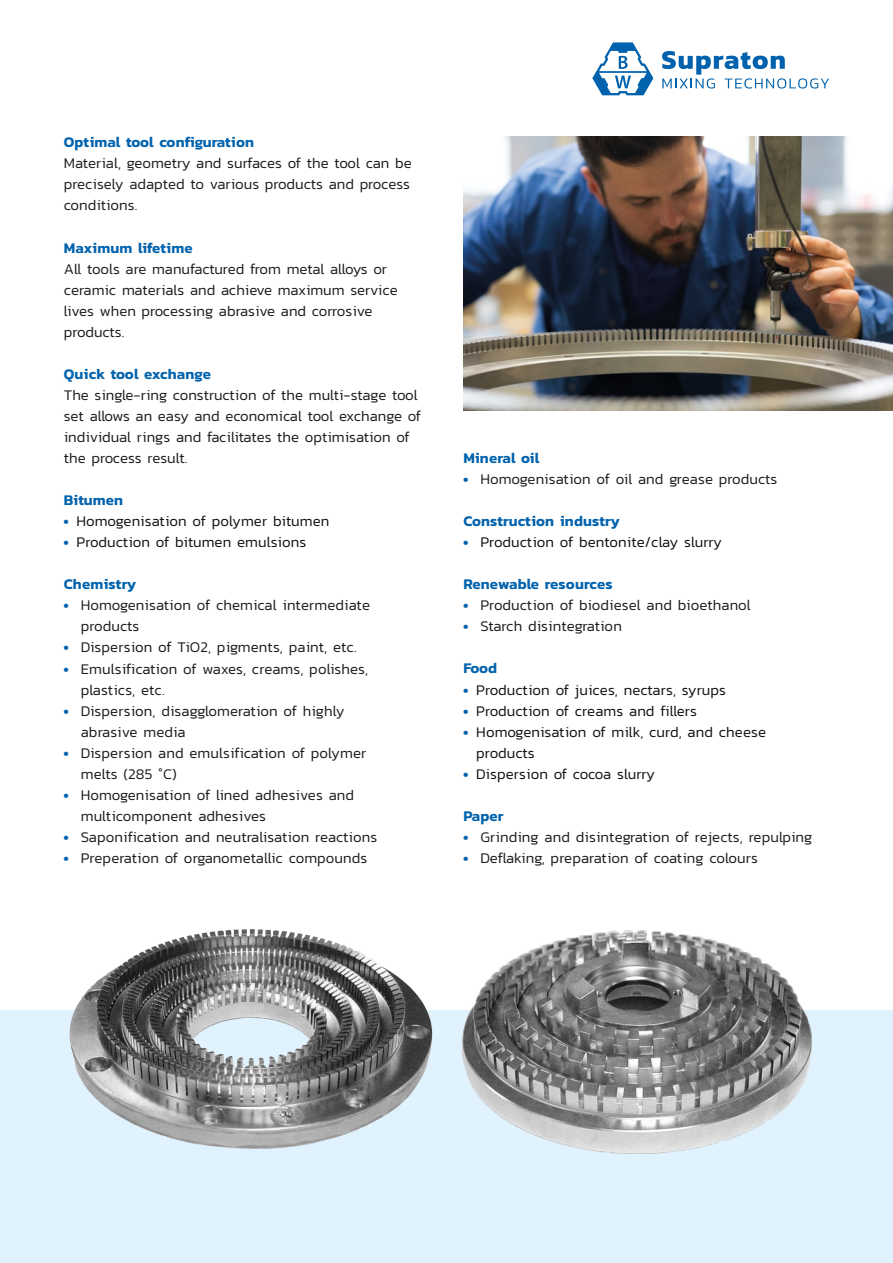
<style>
.page{position:relative;width:893px;height:1263px;background:#fff}
.page>*{position:absolute;margin:0;border:0;box-sizing:border-box;transform-origin:0 0}
.t1{font:300 15px/21px "Kanit";color:#1d1d1b}
.t2{font:300 15px/21px "Kanit";letter-spacing:.005em;color:#13120e}
.t3{font:600 15px "Kanit";letter-spacing:.01em;color:#0062ad}
.s1{font-weight:900;color:#0062ad}
</style>
<div class="page">
<div style="left:0;top:1010px;width:893px;height:253px;background:#e0f2fd"></div>
<img style="left:463px;top:137px;width:430px;height:273px">
<img style="left:69px;top:929px;width:336px;height:220px">
<img style="left:405px;top:930px;width:407px;height:224px">
<svg style="left:662px;top:51px;width:167px;height:38px"></svg>
<svg style="left:592px;top:43px;width:61px;height:52px"></svg>
<p class="t3" style="left:64px;top:131px;width:192px">Optimal tool configuration</p>
<p class="t1" style="left:64px;top:153px;width:349px;text-align:justify">Material, geometry and surfaces of the tool can be precisely adapted to various products and process conditions.</p>
<p class="t3" style="left:64px;top:236px;width:130px">Maximum lifetime</p>
<p class="t1" style="left:64px;top:258px;width:335px">All tools are manufactured from metal alloys or ceramic materials and achieve maximum service lives when processing abrasive and corrosive products.</p>
<p class="t3" style="left:64px;top:362px;width:149px">Quick tool exchange</p>
<p class="t1" style="left:64px;top:384px;width:359px">The single-ring construction of the multi-stage tool set allows an easy and economical tool exchange of individual rings and facilitates the optimisation of the process result.</p>
<p class="t3" style="left:64px;top:489px;width:61px">Bitumen</p>
<p class="t2" style="left:64px;top:510px;width:267px"><span class="s1">•</span> Homogenisation of polymer bitumen</p>
<p class="t2" style="left:64px;top:531px;width:244px"><span class="s1">•</span> Production of bitumen emulsions</p>
<p class="t3" style="left:64px;top:573px;width:74px">Chemistry</p>
<p class="t1" style="left:81px;top:595px;width:291px;text-indent:-17px"><span class="s1">•</span> Homogenisation of chemical intermediate products</p>
<p class="t1" style="left:64px;top:637px;width:294px"><span class="s1">•</span> Dispersion of TiO2, pigments, paint, etc.</p>
<p class="t1" style="left:81px;top:658px;width:289px;text-indent:-17px"><span class="s1">•</span> Emulsification of waxes, creams, polishes, plastics, etc.</p>
<p class="t1" style="left:81px;top:700px;width:265px;text-indent:-17px"><span class="s1">•</span> Dispersion, disagglomeration of highly abrasive media</p>
<p class="t1" style="left:81px;top:742px;width:287px;text-indent:-17px"><span class="s1">•</span> Dispersion and emulsification of polymer melts (285 °C)</p>
<p class="t1" style="left:81px;top:784px;width:275px;text-indent:-17px"><span class="s1">•</span> Homogenisation of lined adhesives and multicomponent adhesives</p>
<p class="t1" style="left:64px;top:826px;width:315px"><span class="s1">•</span> Saponification and neutralisation reactions</p>
<p class="t1" style="left:64px;top:847px;width:305px"><span class="s1">•</span> Preperation of organometallic compounds</p>
<p class="t3" style="left:463px;top:446px;width:77px">Mineral oil</p>
<p class="t1" style="left:463px;top:468px;width:315px"><span class="s1">•</span> Homogenisation of oil and grease products</p>
<p class="t3" style="left:463px;top:510px;width:158px">Construction industry</p>
<p class="t2" style="left:463px;top:531px;width:260px"><span class="s1">•</span> Production of bentonite/clay slurry</p>
<p class="t3" style="left:463px;top:573px;width:151px">Renewable resources</p>
<p class="t1" style="left:463px;top:595px;width:289px"><span class="s1">•</span> Production of biodiesel and bioethanol</p>
<p class="t1" style="left:463px;top:616px;width:160px"><span class="s1">•</span> Starch disintegration</p>
<p class="t3" style="left:463px;top:657px;width:35px">Food</p>
<p class="t2" style="left:463px;top:679px;width:264px"><span class="s1">•</span> Production of juices, nectars, syrups</p>
<p class="t2" style="left:463px;top:700px;width:235px"><span class="s1">•</span> Production of creams and fillers</p>
<p class="t2" style="left:476px;top:721px;width:291px;text-indent:-13px"><span class="s1">•</span> Homogenisation of milk, curd, and cheese products</p>
<p class="t2" style="left:463px;top:763px;width:193px"><span class="s1">•</span> Dispersion of cocoa slurry</p>
<p class="t3" style="left:463px;top:804px;width:42px">Paper</p>
<p class="t1" style="left:463px;top:826px;width:350px"><span class="s1">•</span> Grinding and disintegration of rejects, repulping</p>
<p class="t1" style="left:463px;top:847px;width:296px"><span class="s1">•</span> Deflaking, preparation of coating colours</p>
</div>
